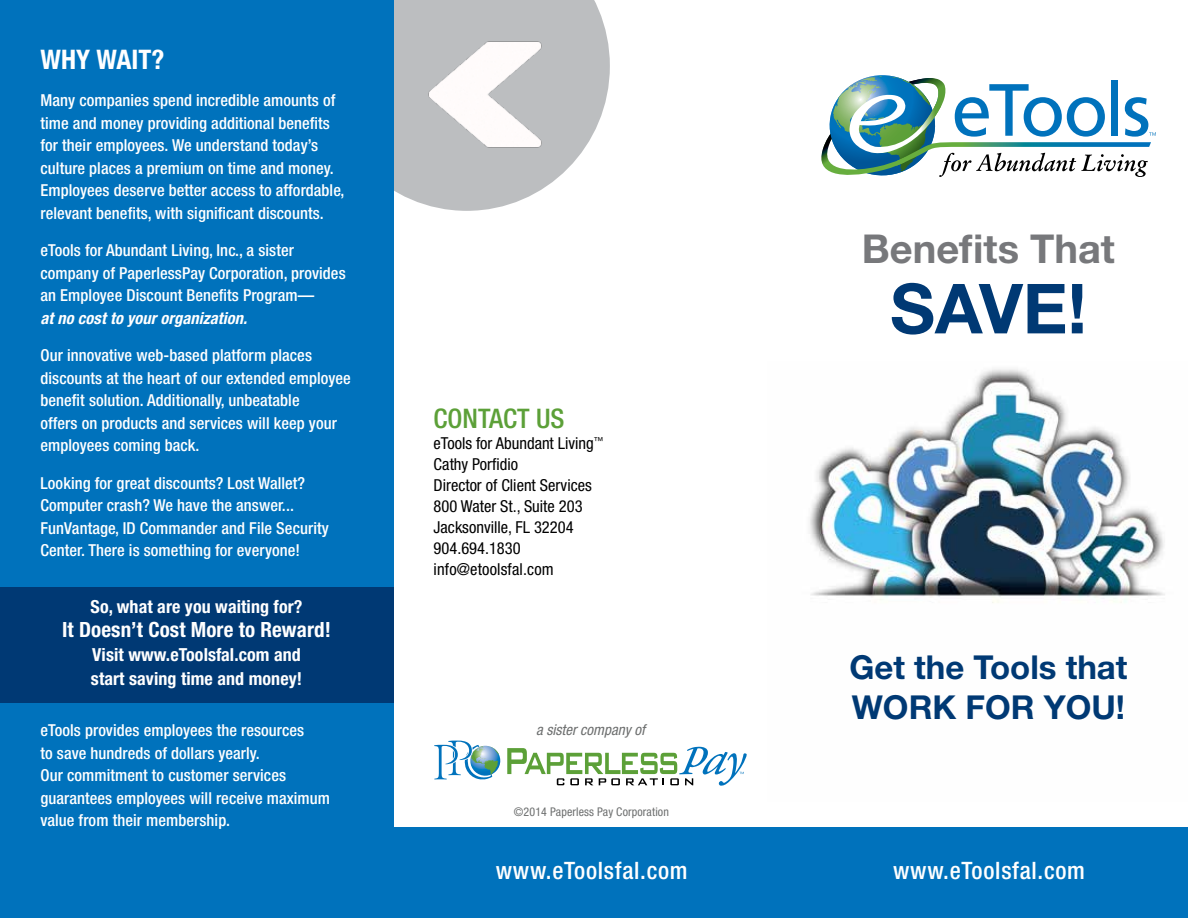
<style>
.page{position:relative;width:1188px;height:918px;background:#fff}
.page>*{position:absolute;margin:0;border:0;box-sizing:border-box;transform-origin:0 0}
.t1{font:700 69.15px "Helvetica Neue LT Std";color:#003974}
.t2{font:700 39.9px "Helvetica Neue LT Std";color:#77787b}
.t3{font:700 33px/39.6px "Helvetica Neue LT Std";color:#003974}
.t4{font:500 condensed 27px "Helvetica Neue LT Std";color:#5ca038}
.t5{font:700 condensed 27px "Helvetica Neue LT Std";color:#fff}
.t6{font:500 condensed 24px "Helvetica Neue LT Std";letter-spacing:.03em;color:#fff}
.t7{font:700 condensed 21px "Helvetica Neue LT Std";letter-spacing:.005em;color:#fff}
.t8{font:700 condensed 18px/24px "Helvetica Neue LT Std";letter-spacing:.005em;color:#fff}
.t9{font:500 condensed 16.5px/22.5px "Helvetica Neue LT Std";letter-spacing:.005em;color:#fff}
.t10{font:condensed 16.5px/21px "Helvetica Neue LT Std";color:#000}
.t11{font:italic 700 condensed 16.5px "Helvetica Neue LT Std";letter-spacing:.005em;color:#fff}
.t12{font:italic condensed 15px "Helvetica Neue LT Std";color:#6d6f6f}
.t13{font:condensed 12px "Helvetica Neue LT Std";letter-spacing:.01em;color:#6d6f6f}
</style>
<div class="page">
<svg style="left:393px;top:0;width:217px;height:211px;fill:#bcbec0"></svg>
<img style="left:424px;top:38px;width:122px;height:111px">
<div style="left:0;top:0;width:393px;height:918px;background:#0072bc"></div>
<svg style="left:821px;top:75px;width:335px;height:102px"></svg>
<div style="left:0;top:827px;width:1188px;height:91px;background:#0072bc"></div>
<svg style="left:434px;top:741px;width:313px;height:45px"></svg>
<div style="left:0;top:587px;width:393px;height:116px;background:#003974"></div>
<img style="left:810px;top:369px;width:355px;height:234px">
<h3 class="t5" style="left:40px;top:43px;width:126px">WHY WAIT?</h3>
<p class="t9" style="left:40px;top:89px;width:305px">Many companies spend incredible amounts of time and money providing additional benefits for their employees. We understand today’s culture places a premium on time and money.<br>Employees deserve better access to affordable, relevant benefits, with significant discounts.</p>
<p class="t9" style="left:40px;top:239px;width:307px">eTools for Abundant Living, Inc., a sister company of PaperlessPay Corporation, provides an Employee Discount Benefits Program—</p>
<p class="t11" style="left:40px;top:308px;width:208px">at no cost to your organization.</p>
<p class="t9" style="left:40px;top:344px;width:312px">Our innovative web-based platform places discounts at the heart of our extended employee benefit solution. Additionally, unbeatable<br>offers on products and services will keep your employees coming back.</p>
<p class="t9" style="left:40px;top:472px;width:290px">Looking for great discounts? Lost Wallet?<br>Computer crash? We have the answer...<br>FunVantage, ID Commander and File Security Center. There is something for everyone!</p>
<p class="t8" style="left:91px;top:595px;width:213px">So, what are you waiting for?</p>
<p class="t7" style="left:62px;top:617px;width:270px">It Doesn’t Cost More to Reward!</p>
<p class="t8" style="left:91px;top:643px;width:213px">Visit www.eToolsfal.com and start saving time and money!</p>
<p class="t9" style="left:40px;top:719px;width:291px">eTools provides employees the resources<br>to save hundreds of dollars yearly.<br>Our commitment to customer services guarantees employees will receive maximum value from their membership.</p>
<h3 class="t4" style="left:434px;top:403px;width:133px">CONTACT US</h3>
<p class="t10" style="left:434px;top:433px;width:171px">eTools for Abundant Living<sup>™<br></sup>Cathy Porfidio<br>Director of Client Services<br>800 Water St., Suite 203<br>Jacksonville, FL 32204<br>904.694.1830 info@etoolsfal.com</p>
<p class="t12" style="left:536px;top:721px;width:110px">a sister company of</p>
<p class="t13" style="left:514px;top:805px;width:157px">©2014 Paperless Pay Corporation</p>
<h2 class="t2" style="left:862px;top:224px;width:255px">Benefits That</h2>
<h1 class="t1" style="left:890px;top:266px;width:198px">SAVE!</h1>
<h3 class="t3" style="left:849px;top:647px;width:280px">Get the Tools that<br>WORK FOR YOU!</h3>
<h3 class="t6" style="left:496px;top:857px;width:193px">www.eToolsfal.com</h3>
<h3 class="t6" style="left:893px;top:857px;width:193px">www.eToolsfal.com</h3>
</div>
